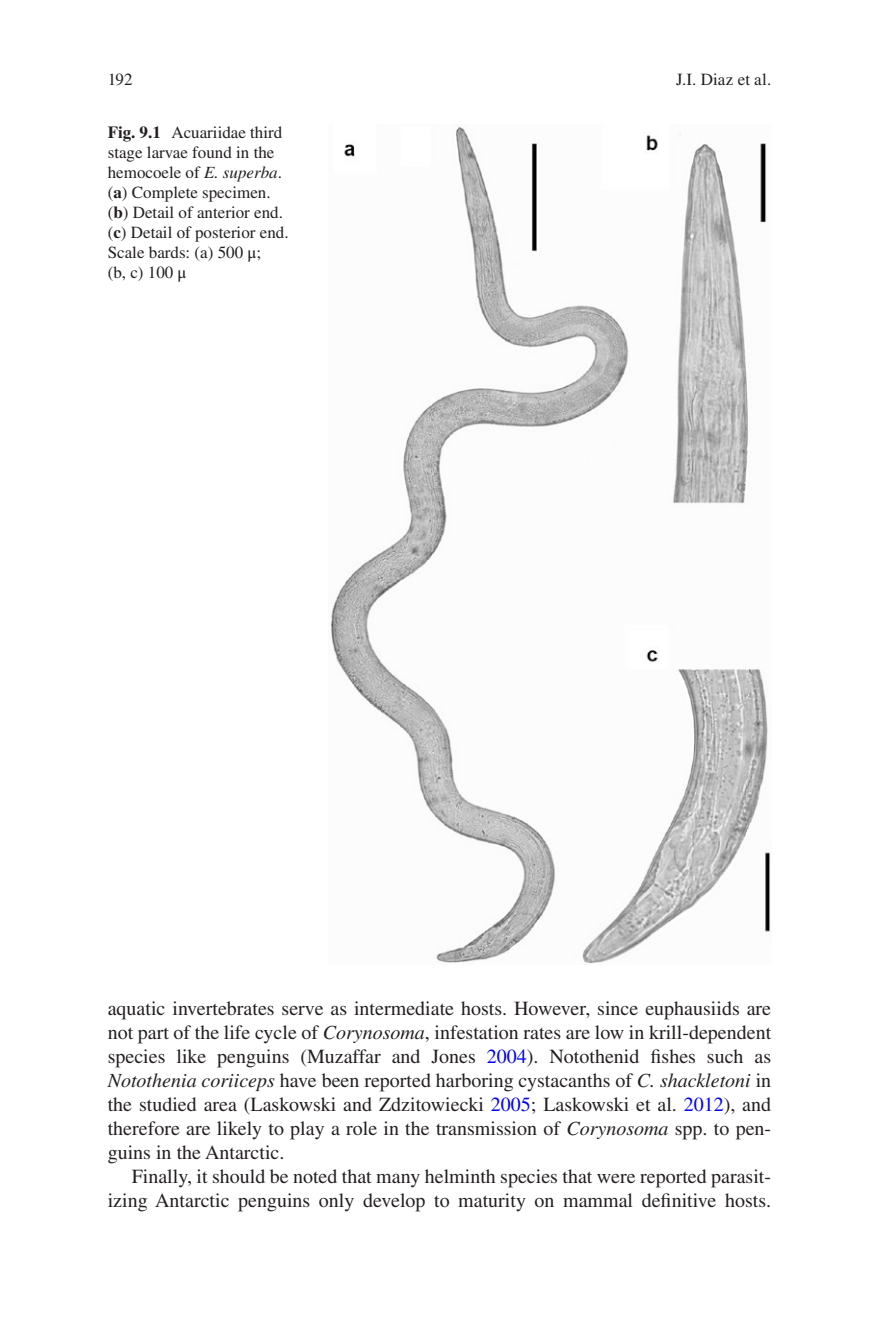
<style>
.page{position:relative;width:879px;height:1333px;background:#fff}
.page>*{position:absolute;margin:0;border:0;box-sizing:border-box;transform-origin:0 0}
.t1{font:20px/24px "Qmqtlv Times LT Std";color:#231f20;text-align:justify}
.t2{font:17px/20px "Qmqtlv Times LT Std";color:#231f20}
.t3{font:17px "Rbjwjc Times LT Std";letter-spacing:.015em;color:#231f20}
.s1{font-family:"Tqwgvg Times LT Std";font-weight:700}
.s2{font-family:"Bpjjln Times LT Std";font-style:italic}
.s3{font-family:"Gcqvvw STIX General"}
.s4{color:#0000fa}
</style>
<div class="page">
<img style="left:330px;top:127px;width:440px;height:837px">
<p class="t2" style="left:108px;top:69px;width:27px">192</p>
<p class="t2" style="left:108px;top:122px;width:182px"><span class="s1">Fig. 9.1</span> Acuariidae third stage larvae found in the hemocoele of <span class="s2">E. superba</span>. (<span class="s1">a</span>) Complete specimen. (<span class="s1">b</span>) Detail of anterior end. (<span class="s1">c</span>) Detail of posterior end.<br>Scale bards: (a) 500 <span class="s3">μ</span>;<br>(b, c) 100 <span class="s3">μ</span></p>
<p class="t3" style="left:676px;top:70px;width:97px">J.I. Diaz et al.</p>
<p class="t1" style="left:108px;top:995px;width:665px">aquatic invertebrates serve as intermediate hosts. However, since euphausiids are not part of the life cycle of <span class="s2">Corynosoma</span>, infestation rates are low in krill-dependent species like penguins (Muzaffar and Jones <span class="s4">2004</span>). Notothenid fishes such as <span class="s2">Notothenia coriiceps</span> have been reported harboring cystacanths of <span class="s2">C. shackletoni</span> in the studied area (Laskowski and Zdzitowiecki <span class="s4">2005</span>; Laskowski et al. <span class="s4">2012</span>), and therefore are likely to play a role in the transmission of <span class="s2">Corynosoma</span> spp. to pen&shy;guins in the Antarctic.</p>
<p class="t1" style="left:108px;top:1163px;width:665px;text-align:right">Finally, it should be noted that many helminth species that were reported parasit&shy;izing Antarctic penguins only develop to maturity on mammal definitive hosts.</p>
</div>
